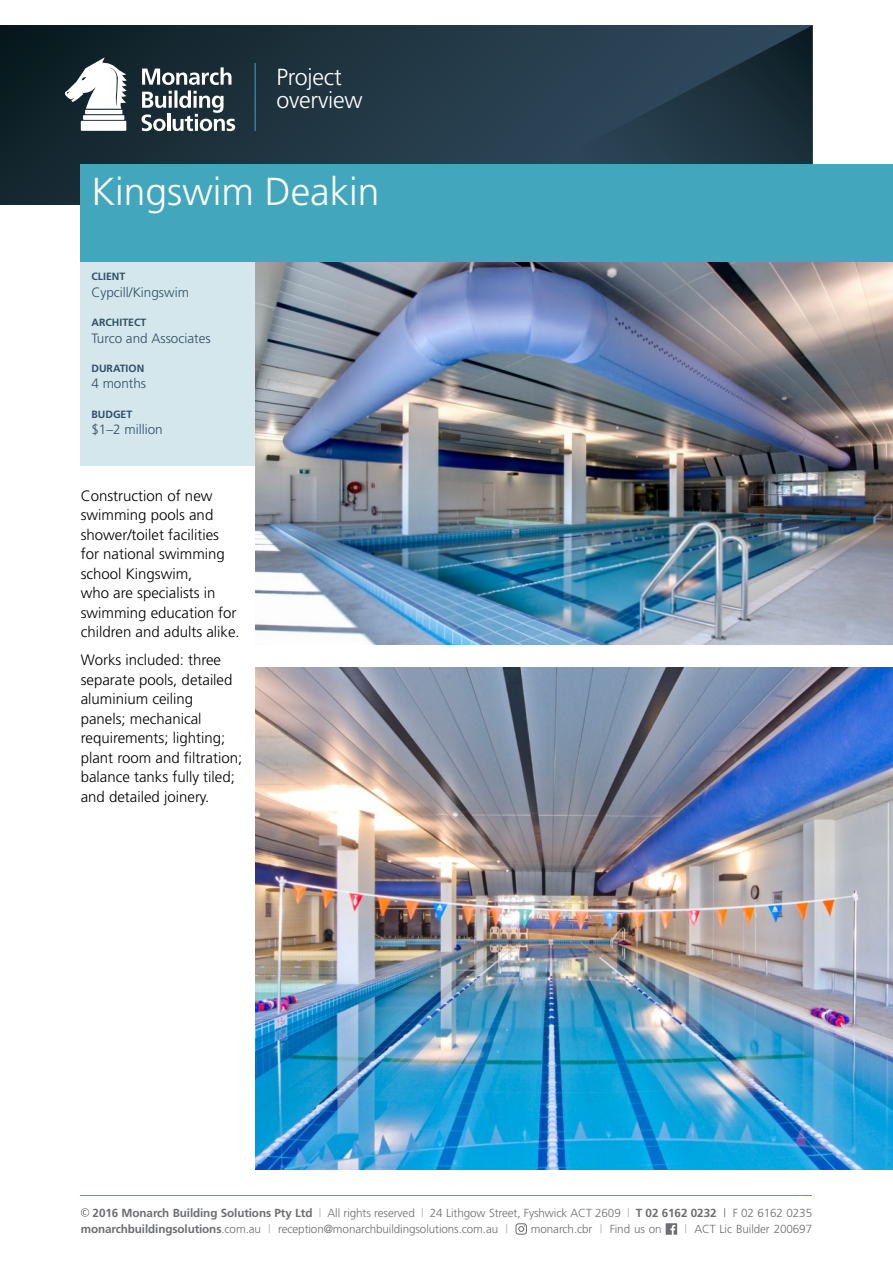
<style>
.page{position:relative;width:893px;height:1263px;background:#fff}
.page>*{position:absolute;margin:0;border:0;box-sizing:border-box;transform-origin:0 0}
.t1{font:300 39px "Frutiger";color:#fff}
.t2{font:300 23.25px/23.2px "Frutiger";letter-spacing:-.01em;color:#fff}
.t3{font:300 15px/19.5px "Frutiger";color:#000}
.t4{font:300 13.5px "Frutiger";color:#324f66}
.t5{font:300 11.7px/16.5px "Frutiger";letter-spacing:-.01em;color:#6d6e71;scale:.5 1}
.t6{font:300 11.7px "Frutiger";letter-spacing:-.01em;color:#6d6e71}
.t7{font:700 10.5px "Frutiger";color:#324f66}
.s1{font-weight:700}
</style>
<div class="page">
<svg style="left:0;top:26px;width:472px;height:178px;background:#1b2f39"></svg>
<div style="left:81px;top:121px;width:45px;height:10px;background:#fff"></div>
<div style="left:83px;top:115px;width:41px;height:5px;background:#fff"></div>
<hr style="left:85px;top:110px;width:37px;height:4px;background:#fff">
<svg style="left:65px;top:57px;width:62px;height:52px"></svg>
<svg style="left:142px;top:67px;width:93px;height:64px"></svg>
<hr style="left:255px;top:63px;width:1px;height:68px;background:#42a6bc">
<svg style="left:472px;top:26px;width:340px;height:138px;background:#253b4b"></svg>
<hr style="left:81px;top:1195px;width:731px;height:1px;background:#42a6bc">
<svg style="left:81px;top:1208px;width:8px;height:9px"></svg>
<svg style="left:515px;top:1223px;width:12px;height:12px"></svg>
<svg style="left:666px;top:1223px;width:11px;height:12px"></svg>
<img style="left:255px;top:261px;width:638px;height:383px">
<img style="left:255px;top:668px;width:638px;height:501px">
<div style="left:81px;top:261px;width:174px;height:205px;background:#d3e7ec"></div>
<div style="left:81px;top:164px;width:812px;height:97px;background:#42a6bc"></div>
<h2 class="t2" style="left:276px;top:65px;width:88px">Project overview</h2>
<h1 class="t1" style="left:91px;top:169px;width:290px">Kingswim Deakin</h1>
<p class="t7" style="left:91px;top:270px;width:35px">CLIENT</p>
<p class="t4" style="left:91px;top:284px;width:99px">Cypcill/Kingswim</p>
<p class="t7" style="left:91px;top:316px;width:56px">ARCHITECT</p>
<p class="t4" style="left:91px;top:330px;width:121px">Turco and Associates</p>
<p class="t7" style="left:91px;top:362px;width:54px">DURATION</p>
<p class="t4" style="left:91px;top:376px;width:56px">4 months</p>
<p class="t7" style="left:91px;top:408px;width:42px">BUDGET</p>
<p class="t4" style="left:91px;top:422px;width:73px">$1–2 million</p>
<p class="t3" style="left:81px;top:486px;width:160px">Construction of new swimming pools and shower/toilet facilities for national swimming school Kingswim,<br>who are specialists in swimming education for children and adults alike.</p>
<p class="t3" style="left:81px;top:650px;width:163px">Works included: three separate pools, detailed aluminium ceiling<br>panels; mechanical requirements; lighting; plant room and filtration; balance tanks fully tiled; and detailed joinery.</p>
<p class="t5" style="left:81px;top:1204px;width:1464px;text-indent:12px"><span class="s1">2016 Monarch Building Solutions Pty Ltd</span> | All rights reserved | 24 Lithgow Street, Fyshwick ACT 2609 | <span class="s1">T 02 6162 0232</span> | F 02 6162 0235 <span class="s1">monarchbuildingsolutions</span>.com.au | reception@monarchbuildingsolutions.com.au |</p>
<p class="t6" style="left:531px;top:1222px;width:132px">monarch.cbr | Find us on</p>
<p class="t5" style="left:685px;top:1221px;width:256px">| ACT Lic Builder 200697</p>
</div>
